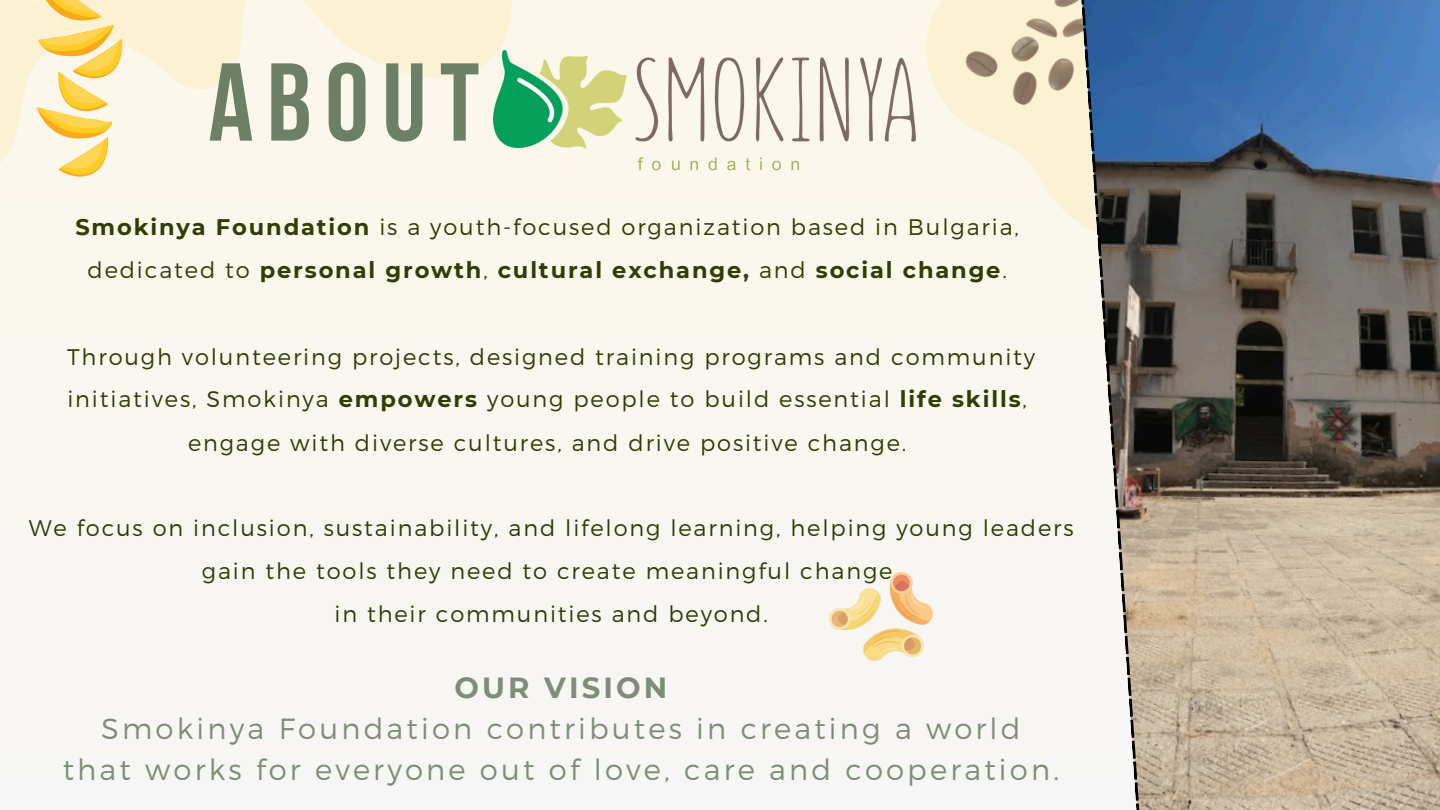
<style>
.page{position:relative;width:1440px;height:810px;background:#f9f6f1}
.page>*{position:absolute;margin:0;border:0;box-sizing:border-box;transform-origin:0 0}
.t1{font:110.4px "Bebas Neue Cyrillic";letter-spacing:.12em;color:#6c8065}
.t2{font:300 29.1px/40.5px "Montserrat";letter-spacing:.11em;color:#6c8065;text-align:center}
.t3{font:700 29.1px "Montserrat";letter-spacing:.11em;color:#6c8065}
.t4{font:300 22.5px/43.1px "Montserrat";letter-spacing:.085em;color:#303d03;text-align:center}
.t5{font:700 22.5px/43.5px "Montserrat";letter-spacing:.085em;color:#303d03;text-align:center}
.s1{font-weight:300}
.s2{font-weight:700}
</style>
<div class="page">
<img style="left:0;top:0;width:513px;height:163px">
<img style="left:925px;top:0;width:154px;height:223px">
<img style="left:493px;top:50px;width:423px;height:121px">
<img style="left:830px;top:572px;width:103px;height:89px">
<img style="left:942px;top:0;width:137px;height:119px">
<svg style="left:1079px;top:0;width:361px;height:810px;background:#868788"></svg>
<svg style="left:35px;top:0;width:92px;height:177px"></svg>
<img style="left:1330px;top:519px;width:47px;height:20px">
<p class="t1" style="left:209px;top:58px;width:273px">ABOUT</p>
<p class="t5" style="left:75px;top:205px;width:945px">Smokinya Foundation <span class="s1">is a youth-focused organization based in Bulgaria, dedicated to</span> personal growth<span class="s1">,</span> cultural exchange, <span class="s1">and</span> social change<span class="s1">.</span></p>
<h1 class="t4" style="left:67px;top:334px;width:970px">Through volunteering projects, designed training programs and community initiatives, Smokinya <span class="s2">empowers</span> young people to build essential <span class="s2">life skills</span>, engage with diverse cultures, and drive positive change.</h1>
<p class="t4" style="left:29px;top:506px;width:1046px;line-height:42.8px">We focus on inclusion, sustainability, and lifelong learning, helping young leaders gain the tools they need to create meaningful change<br>in their communities and beyond.</p>
<p class="t3" style="left:454px;top:670px;width:215px">OUR VISION</p>
<p class="t2" style="left:63px;top:707px;width:998px">Smokinya Foundation contributes in creating a world<br>that works for everyone out of love, care and cooperation.</p>
</div>
